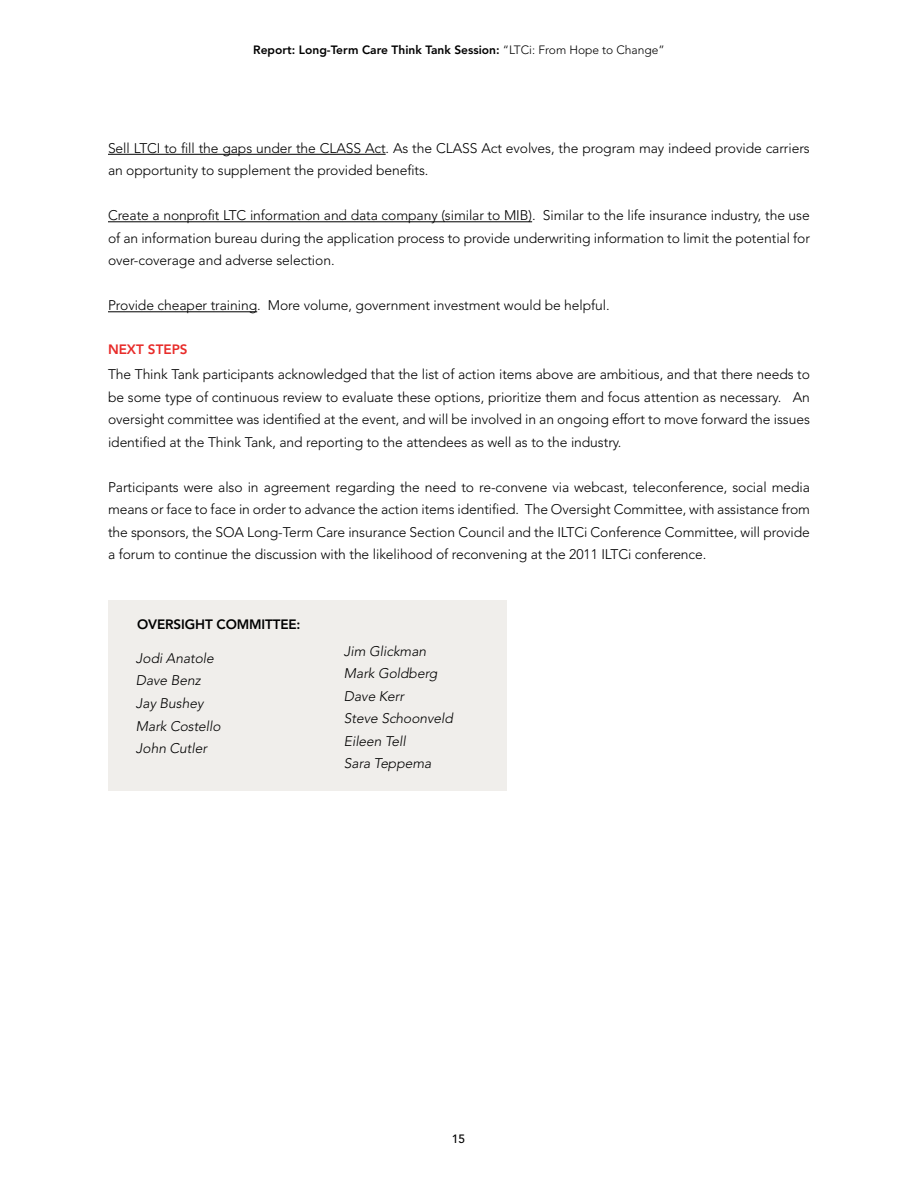
<style>
.page{position:relative;width:918px;height:1188px;background:#fff}
.page>*{position:absolute;margin:0;border:0;box-sizing:border-box;transform-origin:0 0}
.t1{font:300 13.8px/22.5px "Avenir";letter-spacing:-.005em;color:#000;text-align:justify}
.t2{font:italic 300 13.8px/22.5px "Avenir";letter-spacing:-.005em;color:#000}
.t3{font:800 13.5px "Avenir";letter-spacing:-.01em;color:#000}
.t4{font:800 13.5px "Avenir";color:#e82c2a}
.t5{font:800 12px "Avenir";color:#000}
.t6{font:500 12px "Avenir";color:#000}
.s1{font-weight:300}
</style>
<div class="page">
<div style="left:109px;top:600px;width:398px;height:190px;background:#f0eeeb"></div>
<hr style="left:108px;top:154px;width:278px;height:1px;background:#000">
<hr style="left:108px;top:221px;width:424px;height:1px;background:#000">
<hr style="left:108px;top:311px;width:149px;height:1px;background:#000">
<p class="t5" style="left:253px;top:43px;width:413px">Report: Long-Term Care Think Tank Session: <span class="s1">“LTCi: From Hope to Change”</span></p>
<p class="t1" style="left:108px;top:137px;width:703px">Sell LTCI to fill the gaps under the CLASS Act. As the CLASS Act evolves, the program may indeed provide carriers an opportunity to supplement the provided benefits.</p>
<p class="t1" style="left:108px;top:204px;width:704px">Create a nonprofit LTC information and data company (similar to MIB). Similar to the life insurance industry, the use of an information bureau during the application process to provide underwriting information to limit the potential for over-coverage and adverse selection.</p>
<p class="t1" style="left:108px;top:294px;width:503px">Provide cheaper training. More volume, government investment would be helpful.</p>
<p class="t4" style="left:108px;top:341px;width:81px">NEXT STEPS</p>
<p class="t1" style="left:108px;top:363px;width:704px">The Think Tank participants acknowledged that the list of action items above are ambitious, and that there needs to be some type of continuous review to evaluate these options, prioritize them and focus attention as necessary. An oversight committee was identified at the event, and will be involved in an ongoing effort to move forward the issues identified at the Think Tank, and reporting to the attendees as well as to the industry.</p>
<p class="t1" style="left:108px;top:476px;width:704px">Participants were also in agreement regarding the need to re-convene via webcast, teleconference, social media means or face to face in order to advance the action items identified. The Oversight Committee, with assistance from the sponsors, the SOA Long-Term Care insurance Section Council and the ILTCi Conference Committee, will provide a forum to continue the discussion with the likelihood of reconvening at the 2011 ILTCi conference.</p>
<p class="t3" style="left:137px;top:617px;width:28px">oversi</p>
<p class="t3" style="left:185px;top:617px;width:42px">ght committee</p>
<p class="t3" style="left:297px;top:617px;width:5px">:</p>
<p class="t2" style="left:136px;top:647px;width:86px">Jodi Anatole<br>Dave Benz<br>Jay Bushey<br>Mark Costello<br>John Cutler</p>
<p class="t2" style="left:344px;top:640px;width:111px">Jim Glickman<br>Mark Goldberg<br>Dave Kerr<br>Steve Schoonveld<br>Eileen Tell<br>Sara Teppema</p>
<p class="t6" style="left:452px;top:1132px;width:15px">15</p>
</div>
